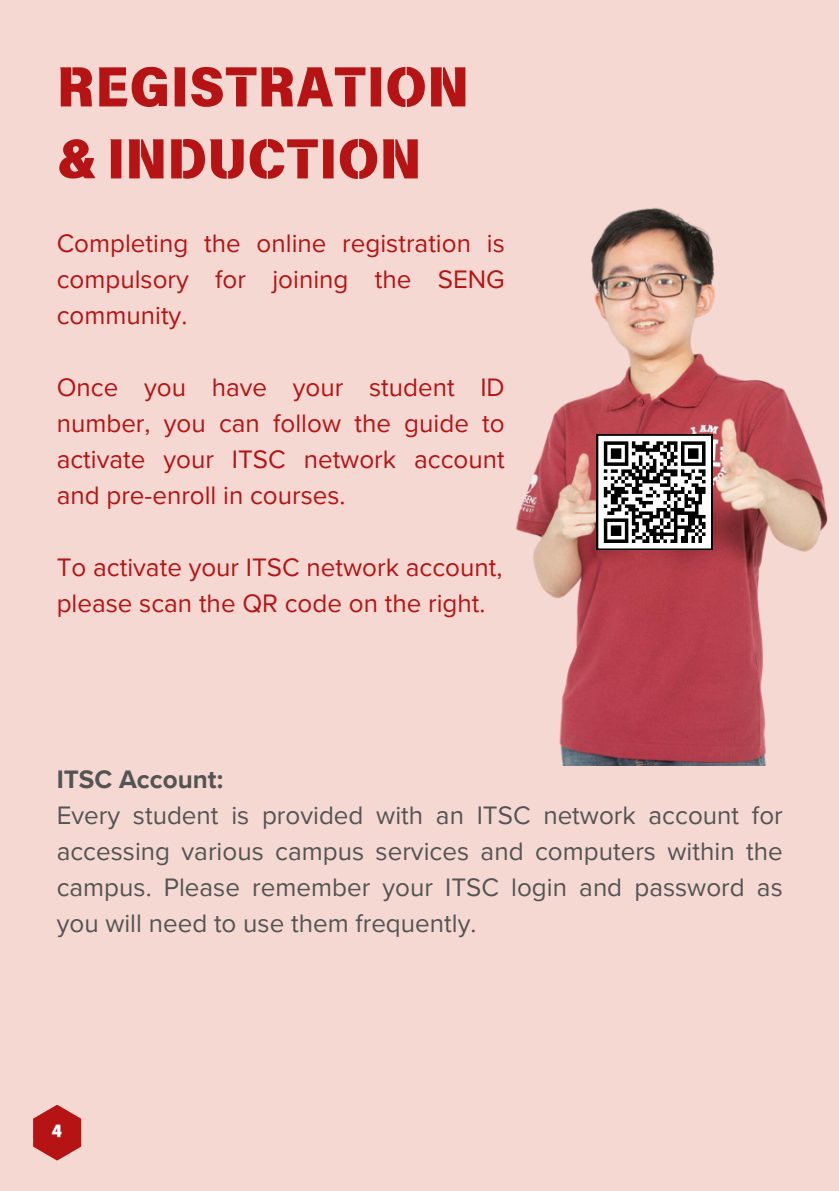
<style>
.page{position:relative;width:839px;height:1191px;background:#fff}
.page>*{position:absolute;margin:0;border:0;box-sizing:border-box;transform-origin:0 0}
.t1{font:52px/72px "Canva Title Bole Latin";color:#b61414}
.t2{font:26px/36px "Proxima Nova";color:#b61414;text-align:justify}
.t3{font:26px/36px "Proxima Nova";color:#545454;text-align:justify}
.t4{font:700 26px "Proxima Nova";color:#545454}
.t5{font:17px "Canva Title Bole Latin";color:#fff}
</style>
<div class="page">
<div style="left:0;top:0;width:838px;height:1191px;background:#f6d8d3"></div>
<img style="left:516px;top:207px;width:312px;height:559px">
<svg style="left:33px;top:1105px;width:48px;height:56px"></svg>
<svg style="left:596px;top:434px;width:116px;height:116px"></svg>
<h1 class="t1" style="left:57px;top:51px;width:414px">REGISTRATION &amp; INDUCTION</h1>
<p class="t2" style="left:57px;top:226px;width:449px">Completing the online registration is compulsory for joining the SENG community.</p>
<p class="t2" style="left:57px;top:370px;width:449px">Once you have your student ID number, you can follow the guide to activate your ITSC network account and pre-enroll in courses.</p>
<p class="t2" style="left:57px;top:550px;width:447px">To activate your ITSC network account, please scan the QR code on the right.</p>
<p class="t4" style="left:57px;top:765px;width:168px">ITSC Account:</p>
<p class="t3" style="left:57px;top:798px;width:727px">Every student is provided with an ITSC network account for accessing various campus services and computers within the campus. Please remember your ITSC login and password as you will need to use them frequently.</p>
<p class="t5" style="left:52px;top:1123px;width:12px">4</p>
</div>
